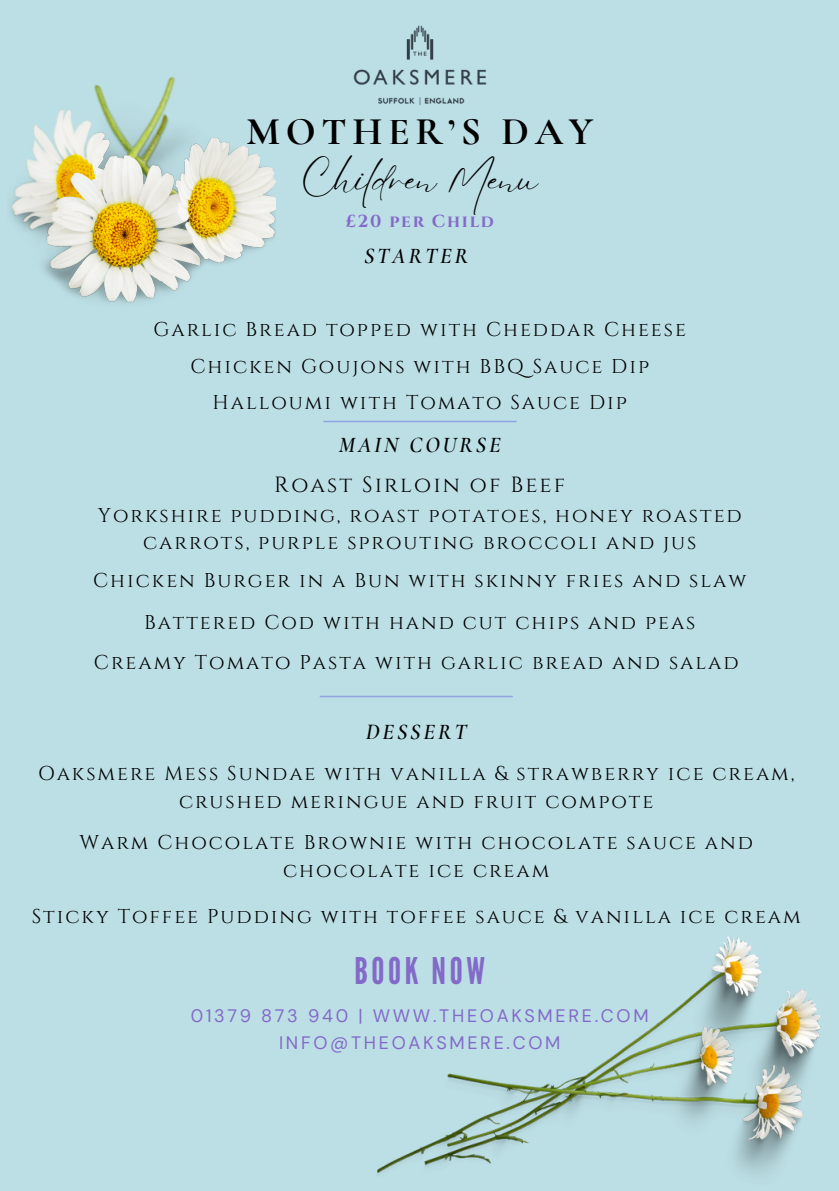
<style>
.page{position:relative;width:839px;height:1191px;background:#fff}
.page>*{position:absolute;margin:0;border:0;box-sizing:border-box;transform-origin:0 0}
.t1{font:700 39.2px "Cormorant Garamond";letter-spacing:.145em;color:#000}
.t2{font:36.8px "League Gothic";letter-spacing:.1em;color:#836ac8}
.t3{font:35.4px "Eyesome Script";color:#000}
.t4{font:italic 600 22px "Cormorant Garamond";letter-spacing:.13em;color:#000}
.t5{font:22px "Cinzel";letter-spacing:.1em;color:#000}
.t6{font:20px/27.6px "Cinzel";letter-spacing:.1em;color:#000;text-align:center}
.t7{font:18px/27px "DM Sans";letter-spacing:.15em;color:#836ac8;text-align:center}
.t8{font:700 17.4px "Cinzel";letter-spacing:.1em;color:#836ac8}
</style>
<div class="page">
<div style="left:0;top:0;width:838px;height:1191px;background:#bcdfe5"></div>
<img style="left:353px;top:25px;width:134px;height:81px">
<hr style="left:323px;top:421px;width:193px;height:1px;background:#90a4e0">
<hr style="left:320px;top:696px;width:192px;height:1px;background:#90a4e0">
<img style="left:10px;top:76px;width:265px;height:227px">
<img style="left:377px;top:936px;width:444px;height:238px">
<h5 class="t1" style="left:246px;top:108px;width:348px">MOTHER’S DAY</h5>
<h3 class="t3" style="left:301px;top:156px;width:238px">Children Menu</h3>
<p class="t4" style="left:364px;top:242px;width:106px">STARTER</p>
<h5 class="t8" style="left:345px;top:210px;width:150px">£20 per Child</h5>
<h4 class="t6" style="left:153px;top:316px;width:534px">Garlic Bread topped with Cheddar Cheese</h4>
<h5 class="t6" style="left:190px;top:353px;width:460px">Chicken Goujons with BBQ Sauce Dip</h5>
<h5 class="t6" style="left:213px;top:389px;width:416px">Halloumi with Tomato Sauce Dip</h5>
<h5 class="t4" style="left:339px;top:431px;width:163px">MAIN COURSE</h5>
<h4 class="t5" style="left:274px;top:471px;width:292px">Roast Sirloin of Beef</h4>
<h4 class="t6" style="left:98px;top:503px;width:645px;line-height:27px">Yorkshire pudding, roast potatoes, honey roasted carrots, purple sprouting broccoli and jus</h4>
<h5 class="t6" style="left:93px;top:567px;width:654px">Chicken Burger in a Bun with skinny fries and slaw</h5>
<h5 class="t6" style="left:144px;top:609px;width:553px">Battered Cod with hand cut chips and peas</h5>
<h5 class="t6" style="left:94px;top:649px;width:646px">Creamy Tomato Pasta with garlic bread and salad</h5>
<h4 class="t4" style="left:366px;top:719px;width:102px">DESSERT</h4>
<h2 class="t6" style="left:38px;top:760px;width:758px">Oaksmere Mess Sundae with vanilla &amp; strawberry ice cream, crushed meringue and fruit compote</h2>
<h6 class="t6" style="left:80px;top:829px;width:674px">Warm Chocolate Brownie with chocolate sauce and chocolate ice cream</h6>
<p class="t6" style="left:32px;top:904px;width:770px">Sticky Toffee Pudding with toffee sauce &amp; vanilla ice cream</p>
<h5 class="t2" style="left:354px;top:950px;width:132px">BOOK NOW</h5>
<h5 class="t7" style="left:191px;top:1002px;width:459px">01379 873 940 | WWW.THEOAKSMERE.COM<br>INFO@THEOAKSMERE.COM</h5>
</div>
